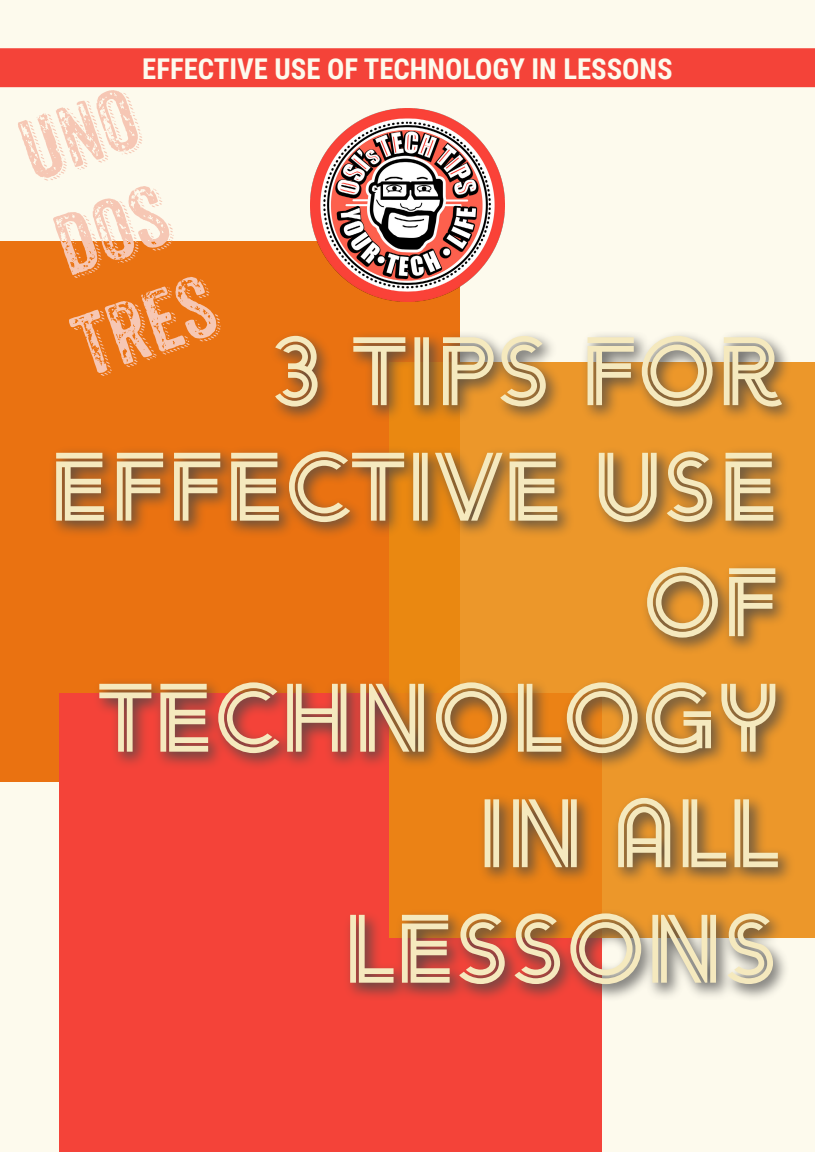
<style>
.page{position:relative;width:815px;height:1152px;background:#fff}
.page>*{position:absolute;margin:0;border:0;box-sizing:border-box;transform-origin:0 0}
.t1{font:96.4px/115.6px "Arya Double";color:#f5e9be;text-align:right}
.t2{font:84.4px/101.2px "Anodyne Combined";color:#f6c7b4}
.t3{font:700 28.8px "Roboto Condensed";color:#fdfaed}
</style>
<div class="page">
<div style="left:0;top:0;width:814px;height:1152px;background:#fdfaed"></div>
<div style="left:0;top:48px;width:814px;height:39px;background:#f44339"></div>
<div style="left:0;top:241px;width:459px;height:541px;background:#ea7211"></div>
<div style="left:59px;top:693px;width:542px;height:459px;background:#f44339"></div>
<img style="left:311px;top:108px;width:193px;height:175px">
<img style="left:53px;top:283px;width:761px;height:765px">
<p class="t3" style="left:142px;top:49px;width:531px">EFFECTIVE USE OF TECHNOLOGY IN LESSONS</p>
<p class="t2" style="left:-5px;top:111px;width:145px;rotate:-19deg">uno dos tres</p>
<p class="t1" style="left:49px;top:314px;width:731px">3 TIPS FOR<br>EFFECTIVE USE<br>OF<br>TECHNOLOGY<br>IN ALL<br>LESSONS</p>
</div>
